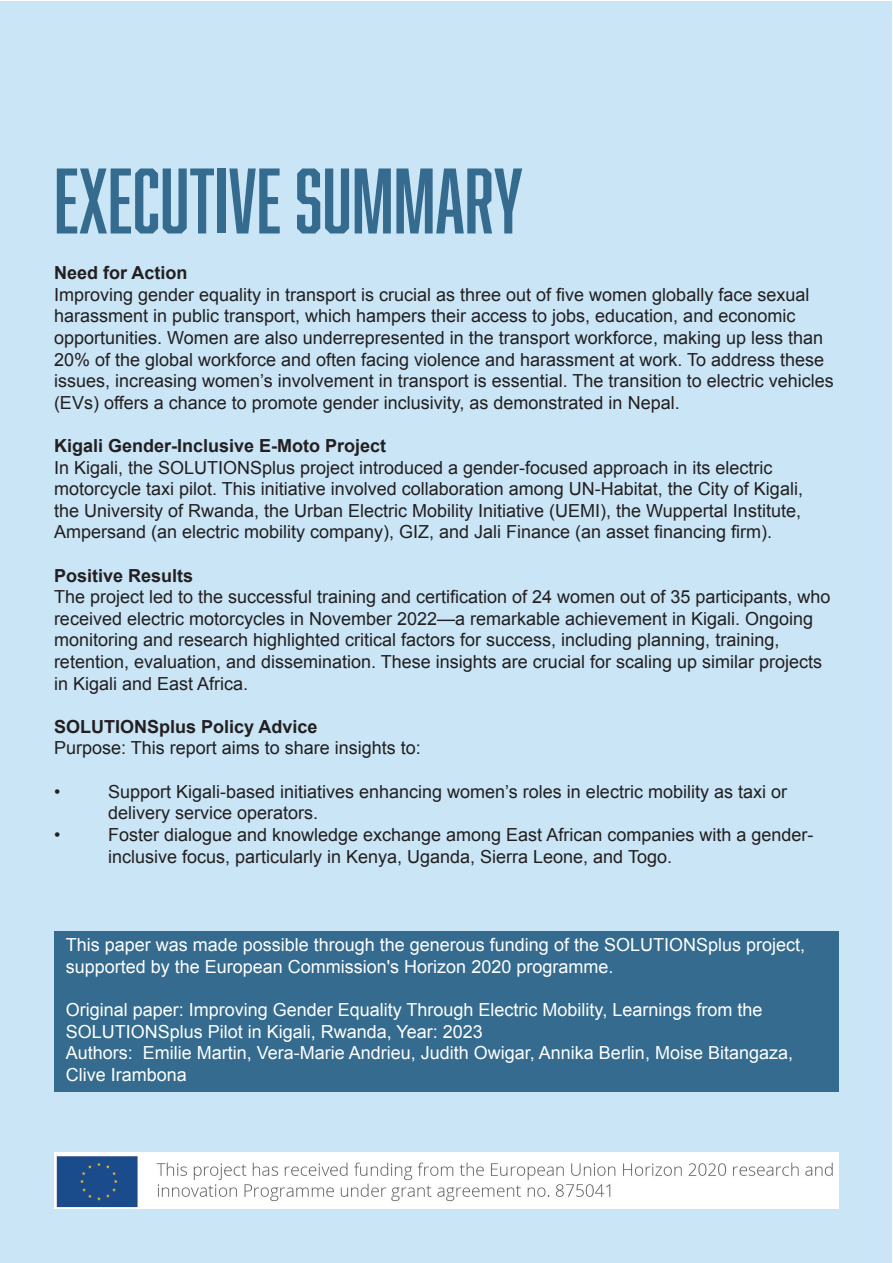
<style>
.page{position:relative;width:893px;height:1263px;background:#fff}
.page>*{position:absolute;margin:0;border:0;box-sizing:border-box;transform-origin:0 0}
.t1{font:85.5px "Abolition";color:#346b8e}
.t2{font:18px/21.6px "Arial";color:#231f20}
.t3{font:18px/21.6px "Arial";color:#fff}
.t4{font:700 18px "Arial";color:#231f20}
</style>
<div class="page">
<div style="left:1px;top:1px;width:891px;height:1261px;background:#c9e5f6"></div>
<div style="left:54px;top:931px;width:785px;height:160px;background:#346b8e"></div>
<img style="left:54px;top:1152px;width:785px;height:57px">
<p class="t1" style="left:54px;top:151px;width:470px">EXECUTIVE SUMMARY</p>
<p class="t4" style="left:54px;top:261px;width:135px">Need for Action</p>
<p class="t2" style="left:54px;top:284px;width:781px">Improving gender equality in transport is crucial as three out of five women globally face sexual harassment in public transport, which hampers their access to jobs, education, and economic opportunities. Women are also underrepresented in the transport workforce, making up less than 20% of the global workforce and often facing violence and harassment at work. To address these issues, increasing women’s involvement in transport is essential. The transition to electric vehicles (EVs) offers a chance to promote gender inclusivity, as demonstrated in Nepal.</p>
<p class="t4" style="left:54px;top:434px;width:334px">Kigali Gender-Inclusive E-Moto Project</p>
<p class="t2" style="left:54px;top:457px;width:750px">In Kigali, the SOLUTIONSplus project introduced a gender-focused approach in its electric motorcycle taxi pilot. This initiative involved collaboration among UN-Habitat, the City of Kigali, the University of Rwanda, the Urban Electric Mobility Initiative (UEMI), the Wuppertal Institute, Ampersand (an electric mobility company), GIZ, and Jali Finance (an asset financing firm).</p>
<p class="t4" style="left:54px;top:563px;width:141px">Positive Results</p>
<p class="t2" style="left:54px;top:586px;width:778px">The project led to the successful training and certification of 24 women out of 35 participants, who received electric motorcycles in November 2022—a remarkable achievement in Kigali. Ongoing monitoring and research highlighted critical factors for success, including planning, training, retention, evaluation, and dissemination. These insights are crucial for scaling up similar projects in Kigali and East Africa.</p>
<p class="t4" style="left:54px;top:715px;width:265px">SOLUTIONSplus Policy Advice</p>
<p class="t2" style="left:54px;top:737px;width:368px">Purpose: This report aims to share insights to:</p>
<p class="t2" style="left:54px;top:781px;width:8px">•</p>
<p class="t2" style="left:108px;top:781px;width:680px">Support Kigali-based initiatives enhancing women’s roles in electric mobility as taxi or delivery service operators.</p>
<p class="t2" style="left:54px;top:824px;width:8px">•</p>
<p class="t2" style="left:108px;top:824px;width:707px">Foster dialogue and knowledge exchange among East African companies with a gender&shy;inclusive focus, particularly in Kenya, Uganda, Sierra Leone, and Togo.</p>
<p class="t3" style="left:66px;top:934px;width:741px">This paper was made possible through the generous funding of the SOLUTIONSplus project, supported by the European Commission's Horizon 2020 programme.</p>
<p class="t3" style="left:66px;top:999px;width:698px">Original paper: Improving Gender Equality Through Electric Mobility, Learnings from the<br>SOLUTIONSplus Pilot in Kigali, Rwanda, Year: 2023</p>
<p class="t3" style="left:66px;top:1042px;width:729px">Authors: Emilie Martin, Vera-Marie Andrieu, Judith Owigar, Annika Berlin, Moise Bitangaza,<br>Clive Irambona</p>
</div>
